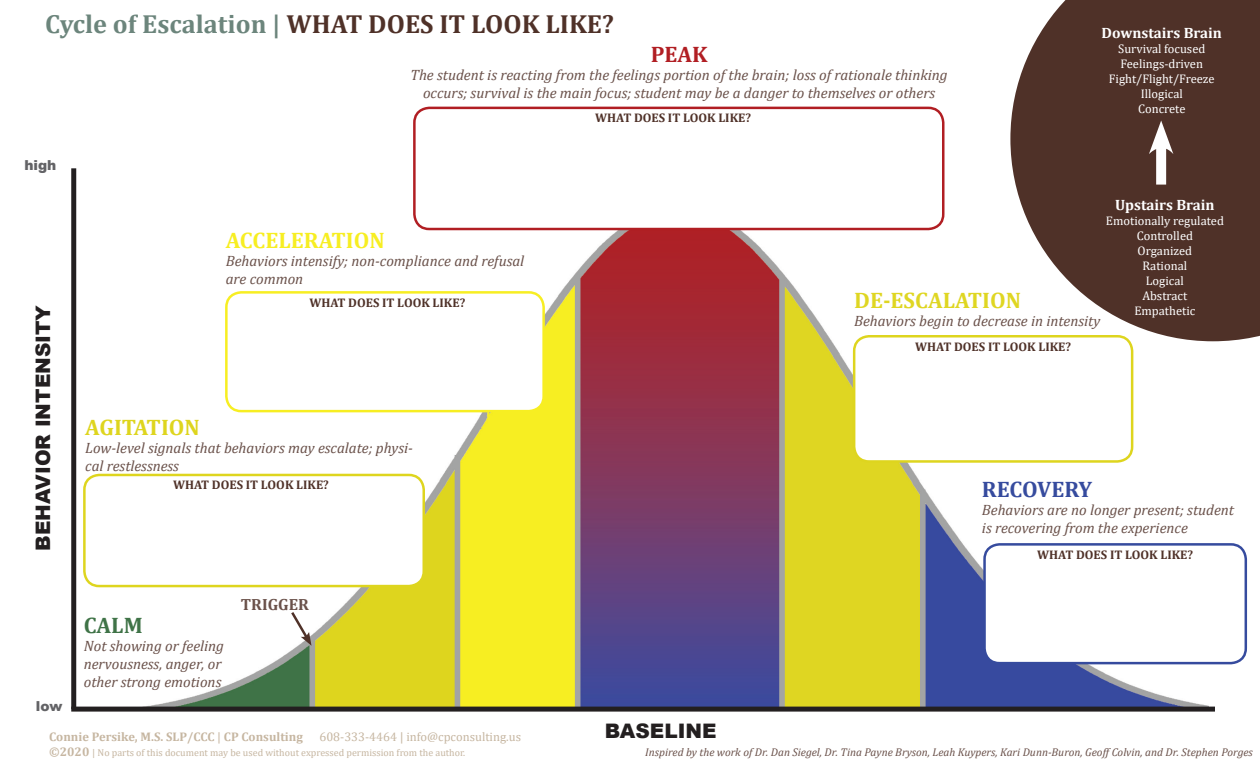
<style>
.page{position:relative;width:1260px;height:765px;background:#fff}
.page>*{position:absolute;margin:0;border:0;box-sizing:border-box;transform-origin:0 0}
.t1{font:700 26.25px "Cambria";color:#4f3128}
.t2{font:700 22.5px "Cambria";color:#dfd622}
.t3{font:700 22.5px "Cambria";color:#f7ee22}
.t4{font:700 22.5px "Cambria";color:#ded51e}
.t5{font:700 22.5px "Cambria";letter-spacing:-.01em;color:#364b9e}
.t6{font:700 22.5px "Cambria";color:#3f7347}
.t7{font:700 22.5px "Cambria";color:#b11e23}
.t8{font:900 20px "Arial";color:#231f20}
.t9{font:700 16.25px "Cambria";color:#6a514a}
.t10{font:italic 15px/18px "Cambria";color:#6a514a}
.t11{font:700 15px "Cambria";color:#fff}
.t12{font:900 13.75px "Arial";color:#636366}
.t13{font:12.5px/15px "Cambria";color:#fff;text-align:center}
.t14{font:700 12.5px "Cambria";color:#4f3128}
.t15{font:700 12.5px "Cambria";color:#c6b6a1}
.t16{font:12.5px "Cambria";color:#c6b6a1}
.t17{font:italic 11.25px "Cambria";color:#6a514a}
.t18{font:10px "Cambria";color:#c6b6a1}
.s1{color:#6c857c}
.s2{font-weight:400}
.s3{font-weight:700;font-size:12.5px}
</style>
<div class="page">
<img style="left:76px;top:106px;width:1132px;height:601px">
<svg style="left:1010px;top:0;width:250px;height:341px;background:#674d45"></svg>
<div style="left:71px;top:168px;width:5px;height:541px;background:#231f20"></div>
<div style="left:71px;top:707px;width:1144px;height:5px;background:#231f20"></div>
<div style="left:1156px;top:140px;width:10px;height:45px;background:#fff"></div>
<svg style="left:1149px;top:121px;width:24px;height:33px"></svg>
<div style="left:84px;top:475px;width:340px;height:111px;background:#fff;border-radius:15px"></div>
<div style="left:83px;top:474px;width:342px;height:113px;border:2px solid #ded51e;border-radius:15px"></div>
<div style="left:226px;top:292px;width:318px;height:119px;background:#fff;border-radius:15px"></div>
<div style="left:225px;top:291px;width:320px;height:121px;border:2px solid #f7ee22;border-radius:15px"></div>
<div style="left:414px;top:108px;width:529px;height:121px;background:#fff;border-radius:15px"></div>
<div style="left:413px;top:107px;width:532px;height:123px;border:2px solid #b11e23;border-radius:15px"></div>
<div style="left:854px;top:336px;width:278px;height:125px;background:#fff;border-radius:15px"></div>
<div style="left:853px;top:335px;width:280px;height:128px;border:2px solid #ded51e;border-radius:15px"></div>
<div style="left:985px;top:544px;width:261px;height:119px;background:#fff;border-radius:15px"></div>
<div style="left:983px;top:543px;width:264px;height:121px;border:2px solid #364b9e;border-radius:15px"></div>
<svg style="left:289px;top:609px;width:23px;height:37px"></svg>
<h1 class="t1" style="left:45px;top:5px;width:570px"><span class="s1">CYCLE OF ESCALATION |</span> WHAT DOES IT LOOK LIKE?</h1>
<h2 class="t7" style="left:651px;top:39px;width:58px">PEAK</h2>
<p class="t10" style="left:410px;top:66px;width:539px;text-align:center">The student is reacting from the feelings portion of the brain; loss of rationale thinking occurs; survival is the main focus; student may be a danger to themselves or others</p>
<p class="t12" style="left:24px;top:155px;width:34px">high</p>
<p class="t14" style="left:595px;top:109px;width:10px">WHAT</p>
<p class="t14" style="left:634px;top:109px;width:9px">DOES</p>
<p class="t14" style="left:668px;top:109px;width:25px">IT LOOK</p>
<p class="t14" style="left:718px;top:109px;width:8px">LIKE</p>
<p class="t14" style="left:745px;top:109px;width:7px">?</p>
<p class="t11" style="left:1102px;top:22px;width:122px">DOWNSTAIRS BRAIN</p>
<p class="t13" style="left:1109px;top:41px;width:107px">Survival focused<br>Feelings-driven<br>Fight/Flight/Freeze<br>Illogical<br>Concrete</p>
<h3 class="t8" style="left:28px;top:551px;width:247px;rotate:-90deg">BEHAVIOR INTENSITY</h3>
<p class="t12" style="left:36px;top:696px;width:28px">low</p>
<h2 class="t3" style="left:226px;top:224px;width:160px">ACCELERATION</h2>
<p class="t10" style="left:226px;top:251px;width:300px">Behaviors intensify; non-compliance and refusal are common</p>
<p class="t14" style="left:309px;top:294px;width:10px">WHAT</p>
<p class="t14" style="left:348px;top:294px;width:9px">DOES</p>
<p class="t14" style="left:382px;top:294px;width:25px">IT LOOK</p>
<p class="t14" style="left:433px;top:294px;width:8px">LIKE</p>
<p class="t14" style="left:460px;top:294px;width:7px">?</p>
<h2 class="t4" style="left:85px;top:411px;width:116px">AGITATION</h2>
<p class="t10" style="left:85px;top:438px;width:329px">Low-level signals that behaviors may escalate; physi&shy;cal restlessness</p>
<p class="t14" style="left:173px;top:476px;width:10px">WHAT</p>
<p class="t14" style="left:212px;top:476px;width:9px">DOES</p>
<p class="t14" style="left:246px;top:476px;width:25px">IT LOOK</p>
<p class="t14" style="left:296px;top:476px;width:8px">LIKE</p>
<p class="t14" style="left:323px;top:476px;width:7px">?</p>
<h2 class="t6" style="left:84px;top:609px;width:60px">CALM</h2>
<p class="t10" style="left:84px;top:636px;width:142px">Not showing or feeling nervousness, anger, or other strong emotions</p>
<p class="t9" style="left:241px;top:593px;width:69px">TRIGGER</p>
<p class="t15" style="left:49px;top:728px;width:255px">CONNIE PERSIKE, M.S. SLP/CCC <span class="s2">|</span> CP CONSULTING</p>
<p class="t16" style="left:319px;top:729px;width:203px">608-333-4464 | info@cpconsulting.us</p>
<p class="t18" style="left:49px;top:746px;width:418px"><span class="s3">©2020</span> | No parts of this document may be used without expressed permission from the author.</p>
<p class="t11" style="left:1115px;top:194px;width:101px">UPSTAIRS BRAIN</p>
<p class="t13" style="left:1106px;top:213px;width:120px">Emotionally regulated<br>Controlled<br>Organized<br>Rational<br>Logical<br>Abstract<br>Empathetic</p>
<h2 class="t2" style="left:854px;top:284px;width:168px">DE-ESCALATION</h2>
<p class="t10" style="left:854px;top:311px;width:248px">Behaviors begin to decrease in intensity</p>
<p class="t14" style="left:915px;top:338px;width:10px">WHAT</p>
<p class="t14" style="left:954px;top:338px;width:9px">DOES</p>
<p class="t14" style="left:988px;top:338px;width:25px">IT LOOK</p>
<p class="t14" style="left:1038px;top:338px;width:8px">LIKE</p>
<p class="t14" style="left:1065px;top:338px;width:7px">?</p>
<h2 class="t5" style="left:982px;top:474px;width:111px">RECOVERY</h2>
<p class="t10" style="left:982px;top:500px;width:254px">Behaviors are no longer present; student is recovering from the experience</p>
<h3 class="t8" style="left:605px;top:717px;width:113px">BASELINE</h3>
<p class="t14" style="left:1037px;top:546px;width:10px">WHAT</p>
<p class="t14" style="left:1076px;top:546px;width:9px">DOES</p>
<p class="t14" style="left:1110px;top:546px;width:25px">IT LOOK</p>
<p class="t14" style="left:1160px;top:546px;width:8px">LIKE</p>
<p class="t14" style="left:1187px;top:546px;width:7px">?</p>
<p class="t17" style="left:645px;top:744px;width:609px">Inspired by the work of Dr. Dan Siegel, Dr. Tina Payne Bryson, Leah Kuypers, Kari Dunn-Buron, Geoff Colvin, and Dr. Stephen Porges</p>
</div>
